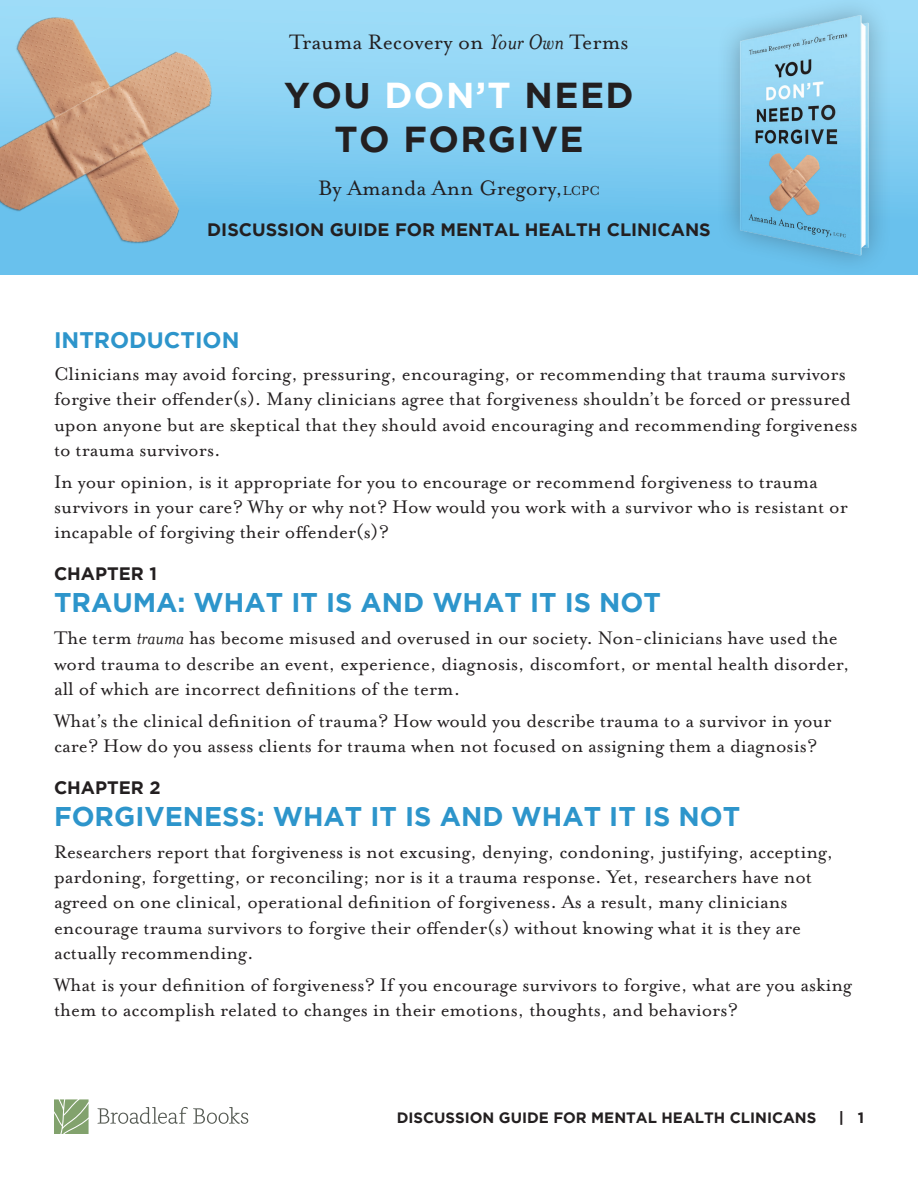
<style>
.page{position:relative;width:918px;height:1188px;background:#fff}
.page>*{position:absolute;margin:0;border:0;box-sizing:border-box;transform-origin:0 0}
.t1{font:700 36px/43.2px "Gotham";letter-spacing:.04em;color:#231f20;text-align:center}
.t2{font:700 27px "Gotham";color:#2d95cb}
.t3{font:24px "Mrs Eaves OT";color:#231f20}
.t4{font:700 22.5px "Gotham";color:#2d95cb}
.t5{font:21px/25.2px "Mrs Eaves OT";color:#231f20}
.t6{font:700 18px "Gotham";color:#231f20}
.t7{font:700 15px "Gotham";color:#231f20}
.s1{font-style:italic}
.s2{color:#fff}
.s3{font-size:15px}
</style>
<div class="page">
<svg style="left:54px;top:1099px;width:35px;height:35px"></svg>
<svg style="left:97px;top:1107px;width:151px;height:17px"></svg>
<div style="left:0;top:0;width:918px;height:274px;background:linear-gradient(to bottom,#a4dff9,#61bdeb)"></div>
<img style="left:0;top:7px;width:223px;height:250px">
<div style="left:716px;top:0;width:176px;height:277px;background:#231f20;opacity:.34"></div>
<img style="left:679px;top:10px;width:239px;height:254px">
<p class="t3" style="left:289px;top:28px;width:341px">Trauma Recovery on <span class="s1">Your Own</span> Terms</p>
<h1 class="t1" style="left:284px;top:73px;width:351px">YOU <span class="s2">DON’T</span> NEED<br>TO FORGIVE</h1>
<p class="t3" style="left:318px;top:174px;width:283px">By Amanda Ann Gregory,<span class="s3">LCPC</span></p>
<p class="t6" style="left:207px;top:220px;width:505px">DISCUSSION GUIDE FOR MENTAL HEALTH CLINICANS</p>
<p class="t4" style="left:54px;top:327px;width:187px">INTRODUCTION</p>
<p class="t5" style="left:54px;top:361px;width:805px">Clinicians may avoid forcing, pressuring, encouraging, or recommending that trauma survivors forgive their offender(s). Many clinicians agree that forgiveness shouldn’t be forced or pressured upon anyone but are skeptical that they should avoid encouraging and recommending forgiveness to trauma survivors.</p>
<p class="t5" style="left:54px;top:469px;width:796px">In your opinion, is it appropriate for you to encourage or recommend forgiveness to trauma survivors in your care? Why or why not? How would you work with a survivor who is resistant or incapable of forgiving their offender(s)?</p>
<p class="t6" style="left:54px;top:563px;width:104px">CHAPTER 1</p>
<p class="t2" style="left:54px;top:587px;width:608px">TRAUMA: WHAT IT IS AND WHAT IT IS NOT</p>
<p class="t5" style="left:54px;top:625px;width:797px">The term <span class="s1">trauma</span> has become misused and overused in our society. Non-clinicians have used the word trauma to describe an event, experience, diagnosis, discomfort, or mental health disorder, all of which are incorrect definitions of the term.</p>
<p class="t5" style="left:54px;top:708px;width:779px">What’s the clinical definition of trauma? How would you describe trauma to a survivor in your care? How do you assess clients for trauma when not focused on assigning them a diagnosis?</p>
<p class="t6" style="left:54px;top:777px;width:108px">CHAPTER 2</p>
<p class="t2" style="left:54px;top:801px;width:688px">FORGIVENESS: WHAT IT IS AND WHAT IT IS NOT</p>
<p class="t5" style="left:54px;top:839px;width:781px">Researchers report that forgiveness is not excusing, denying, condoning, justifying, accepting, pardoning, forgetting, or reconciling; nor is it a trauma response. Yet, researchers have not agreed on one clinical, operational definition of forgiveness. As a result, many clinicians encourage trauma survivors to forgive their offender(s) without knowing what it is they are actually recommending.</p>
<p class="t5" style="left:54px;top:972px;width:799px">What is your definition of forgiveness? If you encourage survivors to forgive, what are you asking them to accomplish related to changes in their emotions, thoughts, and behaviors?</p>
<p class="t7" style="left:397px;top:1109px;width:421px">DISCUSSION GUIDE FOR MENTAL HEALTH CLINICANS</p>
<p class="t7" style="left:839px;top:1109px;width:27px">| 1</p>
</div>
